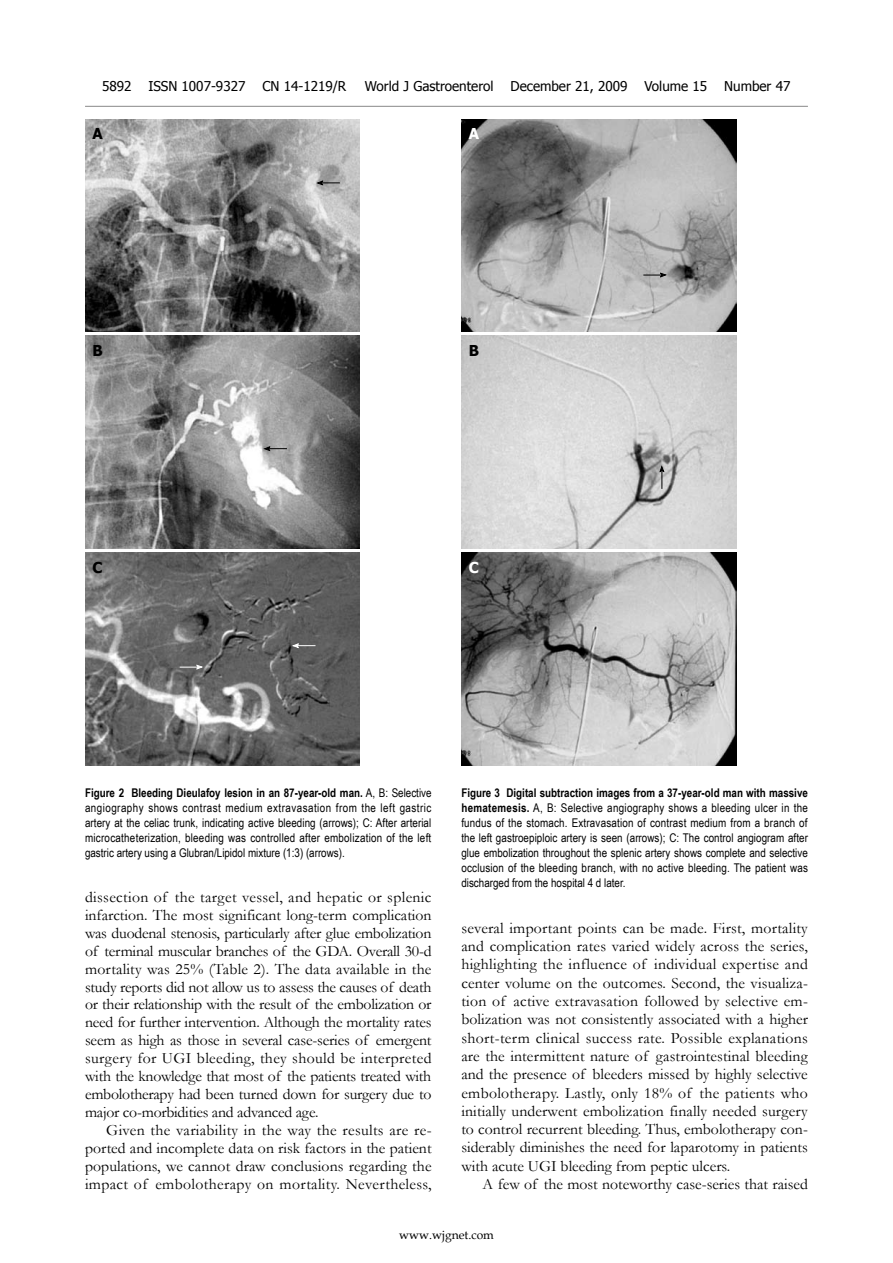
<style>
.page{position:relative;width:893px;height:1263px;background:#fff}
.page>*{position:absolute;margin:0;border:0;box-sizing:border-box;transform-origin:0 0}
.t1{font:15.75px/18px "Garamond";color:#000;text-align:justify}
.t2{font:700 15px "Tahoma";color:#000}
.t3{font:700 15px "Tahoma";color:#fff}
.t4{font:13.5px "Tahoma";color:#000}
.t5{font:12px/15px "Arial Narrow";color:#000;text-align:justify}
.t6{font:12px "Book Antiqua";color:#000}
.s1{font-weight:700}
</style>
<div class="page">
<hr style="left:85px;top:106px;width:723px;height:1px;background:#898989">
<img style="left:85px;top:119px;width:275px;height:212px">
<svg style="left:317px;top:180px;width:23px;height:5px"></svg>
<img style="left:85px;top:336px;width:275px;height:212px">
<svg style="left:264px;top:446px;width:23px;height:5px"></svg>
<img style="left:85px;top:553px;width:275px;height:212px">
<svg style="left:293px;top:643px;width:22px;height:5px"></svg>
<svg style="left:180px;top:665px;width:22px;height:5px"></svg>
<img style="left:461px;top:553px;width:275px;height:212px">
<img style="left:461px;top:336px;width:275px;height:212px">
<svg style="left:659px;top:466px;width:5px;height:23px"></svg>
<img style="left:461px;top:119px;width:275px;height:212px">
<svg style="left:643px;top:273px;width:23px;height:4px"></svg>
<p class="t4" style="left:102px;top:77px;width:31px">5892</p>
<p class="t4" style="left:148px;top:77px;width:98px">ISSN 1007-9327</p>
<p class="t4" style="left:262px;top:77px;width:86px">CN 14-1219/R</p>
<p class="t4" style="left:365px;top:77px;width:130px">World J Gastroenterol</p>
<p class="t4" style="left:510px;top:77px;width:119px">December 21, 2009</p>
<p class="t4" style="left:645px;top:77px;width:64px">Volume 15</p>
<p class="t4" style="left:724px;top:77px;width:68px">Number 47</p>
<p class="t2" style="left:92px;top:123px;width:12px">A</p>
<p class="t3" style="left:469px;top:123px;width:12px">A</p>
<p class="t2" style="left:92px;top:340px;width:12px">B</p>
<p class="t2" style="left:469px;top:340px;width:12px">B</p>
<p class="t2" style="left:92px;top:557px;width:12px">C</p>
<p class="t3" style="left:469px;top:557px;width:12px">C</p>
<p class="t5" style="left:85px;top:785px;width:348px"><span class="s1">Figure 2 Bleeding Dieulafoy lesion in an 87-year-old man.</span> A, B: Selective angiography shows contrast medium extravasation from the left gastric artery at the celiac trunk, indicating active bleeding (arrows); C: After arterial microcatheterization, bleeding was controlled after embolization of the left gastric artery using a Glubran/Lipidol mixture (1:3) (arrows).</p>
<p class="t1" style="left:85px;top:887px;width:348px">dissection of the target vessel, and hepatic or splenic infarction. The most significant long-term complication was duodenal stenosis, particularly after glue embolization of terminal muscular branches of the GDA. Overall 30-d mortality was 25% (Table 2). The data available in the study reports did not allow us to assess the causes of death or their relationship with the result of the embolization or need for further intervention. Although the mortality rates seem as high as those in several case-series of emergent surgery for UGI bleeding, they should be interpreted with the knowledge that most of the patients treated with embolotherapy had been turned down for surgery due to major co-morbidities and advanced age.</p>
<p class="t1" style="left:85px;top:1121px;width:348px;text-indent:21px">Given the variability in the way the results are re&shy;ported and incomplete data on risk factors in the patient populations, we cannot draw conclusions regarding the impact of embolotherapy on mortality. Nevertheless,</p>
<p class="t5" style="left:461px;top:785px;width:348px"><span class="s1">Figure 3 Digital subtraction images from a 37-year-old man with massive hematemesis.</span> A, B: Selective angiography shows a bleeding ulcer in the fundus of the stomach. Extravasation of contrast medium from a branch of the left gastroepiploic artery is seen (arrows); C: The control angiogram after glue embolization throughout the splenic artery shows complete and selective occlusion of the bleeding branch, with no active bleeding. The patient was discharged from the hospital 4 d later.</p>
<p class="t1" style="left:461px;top:918px;width:348px">several important points can be made. First, mortality and complication rates varied widely across the series, highlighting the influence of individual expertise and center volume on the outcomes. Second, the visualiza&shy;tion of active extravasation followed by selective em&shy;bolization was not consistently associated with a higher short-term clinical success rate. Possible explanations are the intermittent nature of gastrointestinal bleeding and the presence of bleeders missed by highly selective embolotherapy. Lastly, only 18% of the patients who initially underwent embolization finally needed surgery to control recurrent bleeding. Thus, embolotherapy con&shy;siderably diminishes the need for laparotomy in patients with acute UGI bleeding from peptic ulcers.</p>
<p class="t1" style="left:483px;top:1175px;width:327px">A few of the most noteworthy case-series that raised</p>
<p class="t6" style="left:399px;top:1226px;width:96px">www.wjgnet.com</p>
</div>
